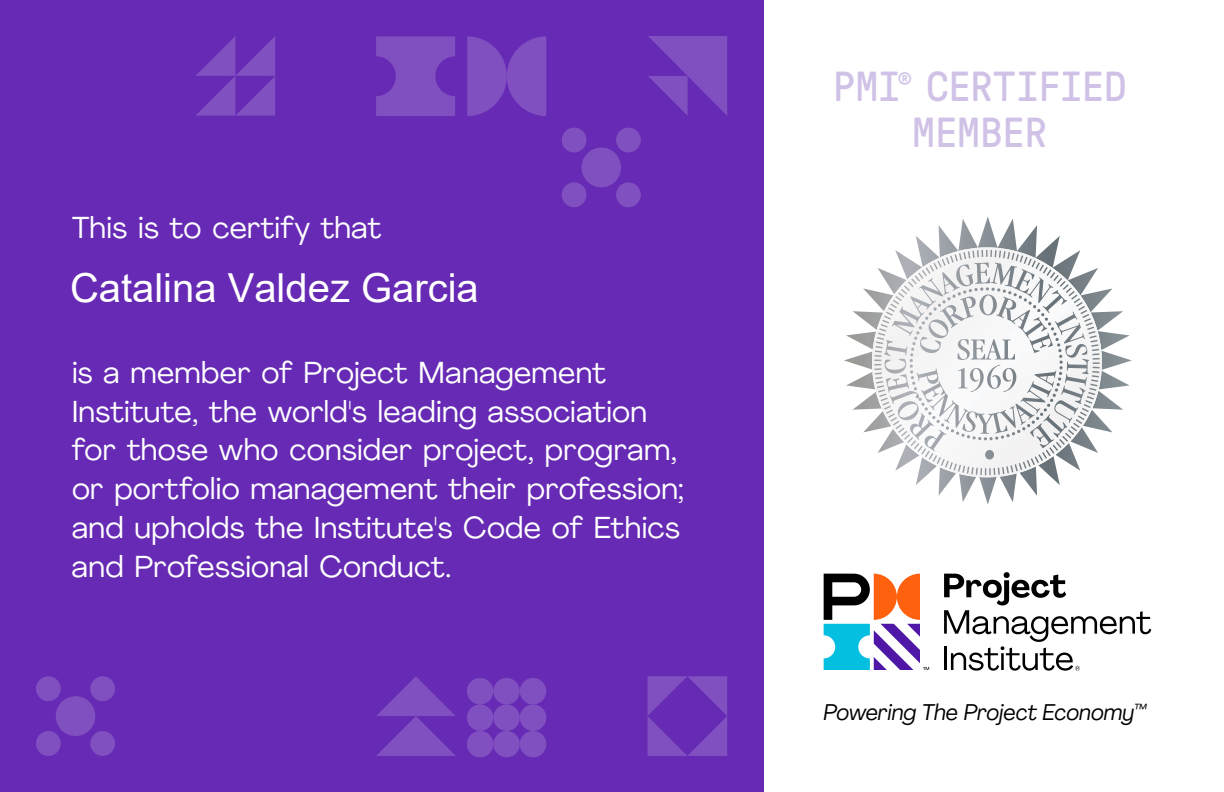
<style>
.page{position:relative;width:1224px;height:792px;background:#fff}
.page>*{position:absolute;margin:0;border:0;box-sizing:border-box;transform-origin:0 0}
.t1{font:42px/46px "GT Pressura Mono";letter-spacing:-.015em;color:#d0c1e7;text-align:center}
.t2{font:40px "Arial";color:#fff}
.t3{font:30px/38.8px "Agrandir";letter-spacing:.01em;color:#fff}
.t4{font:italic 22.4px "Agrandir";color:#000}
</style>
<div class="page">
<div style="left:0;top:0;width:763px;height:792px;background:#662ab4"></div>
<svg style="left:844px;top:216px;width:288px;height:288px"></svg>
<svg style="left:872px;top:248px;width:230px;height:229px"></svg>
<svg style="left:824px;top:574px;width:105px;height:96px"></svg>
<svg style="left:944px;top:572px;width:207px;height:99px"></svg>
<svg style="left:376px;top:36px;width:79px;height:80px"></svg>
<svg style="left:467px;top:36px;width:79px;height:80px"></svg>
<div style="left:582px;top:148px;width:39px;height:39px;background:#8150c0;border-radius:50%"></div>
<div style="left:616px;top:182px;width:25px;height:25px;background:#8150c0;border-radius:50%"></div>
<div style="left:562px;top:182px;width:24px;height:25px;background:#8150c0;border-radius:50%"></div>
<div style="left:616px;top:128px;width:25px;height:24px;background:#8150c0;border-radius:50%"></div>
<div style="left:562px;top:128px;width:24px;height:24px;background:#8150c0;border-radius:50%"></div>
<svg style="left:196px;top:36px;width:79px;height:80px"></svg>
<svg style="left:648px;top:676px;width:79px;height:80px"></svg>
<div style="left:467px;top:731px;width:26px;height:26px;background:#8150c0;border-radius:50%"></div>
<div style="left:493px;top:731px;width:27px;height:26px;background:#8150c0;border-radius:50%"></div>
<div style="left:520px;top:731px;width:26px;height:26px;background:#8150c0;border-radius:50%"></div>
<div style="left:467px;top:704px;width:26px;height:27px;background:#8150c0;border-radius:50%"></div>
<div style="left:493px;top:704px;width:27px;height:27px;background:#8150c0;border-radius:50%"></div>
<div style="left:520px;top:704px;width:26px;height:27px;background:#8150c0;border-radius:50%"></div>
<div style="left:467px;top:678px;width:26px;height:26px;background:#8150c0;border-radius:50%"></div>
<div style="left:493px;top:678px;width:27px;height:26px;background:#8150c0;border-radius:50%"></div>
<div style="left:520px;top:678px;width:26px;height:26px;background:#8150c0;border-radius:50%"></div>
<svg style="left:376px;top:676px;width:80px;height:80px"></svg>
<div style="left:56px;top:696px;width:39px;height:40px;background:#8150c0;border-radius:50%"></div>
<div style="left:90px;top:731px;width:25px;height:25px;background:#8150c0;border-radius:50%"></div>
<div style="left:36px;top:731px;width:25px;height:25px;background:#8150c0;border-radius:50%"></div>
<div style="left:90px;top:676px;width:25px;height:25px;background:#8150c0;border-radius:50%"></div>
<div style="left:36px;top:676px;width:25px;height:25px;background:#8150c0;border-radius:50%"></div>
<svg style="left:648px;top:36px;width:79px;height:80px"></svg>
<p class="t3" style="left:72px;top:208px;width:311px">This is to certify that</p>
<h2 class="t2" style="left:70px;top:273px;width:410px">Catalina Valdez Garcia</h2>
<p class="t3" style="left:72px;top:353px;width:614px">is a member of Project Management Institute, the world's leading association for those who consider project, program, or portfolio management their profession; and upholds the Institute's Code of Ethics and Professional Conduct.</p>
<h1 class="t1" style="left:832px;top:64px;width:296px">PMI<sup>®</sup> CERTIFIED<br>MEMBER</h1>
<p class="t4" style="left:824px;top:698px;width:325px">Powering The Project Economy<sup>™</sup></p>
</div>
